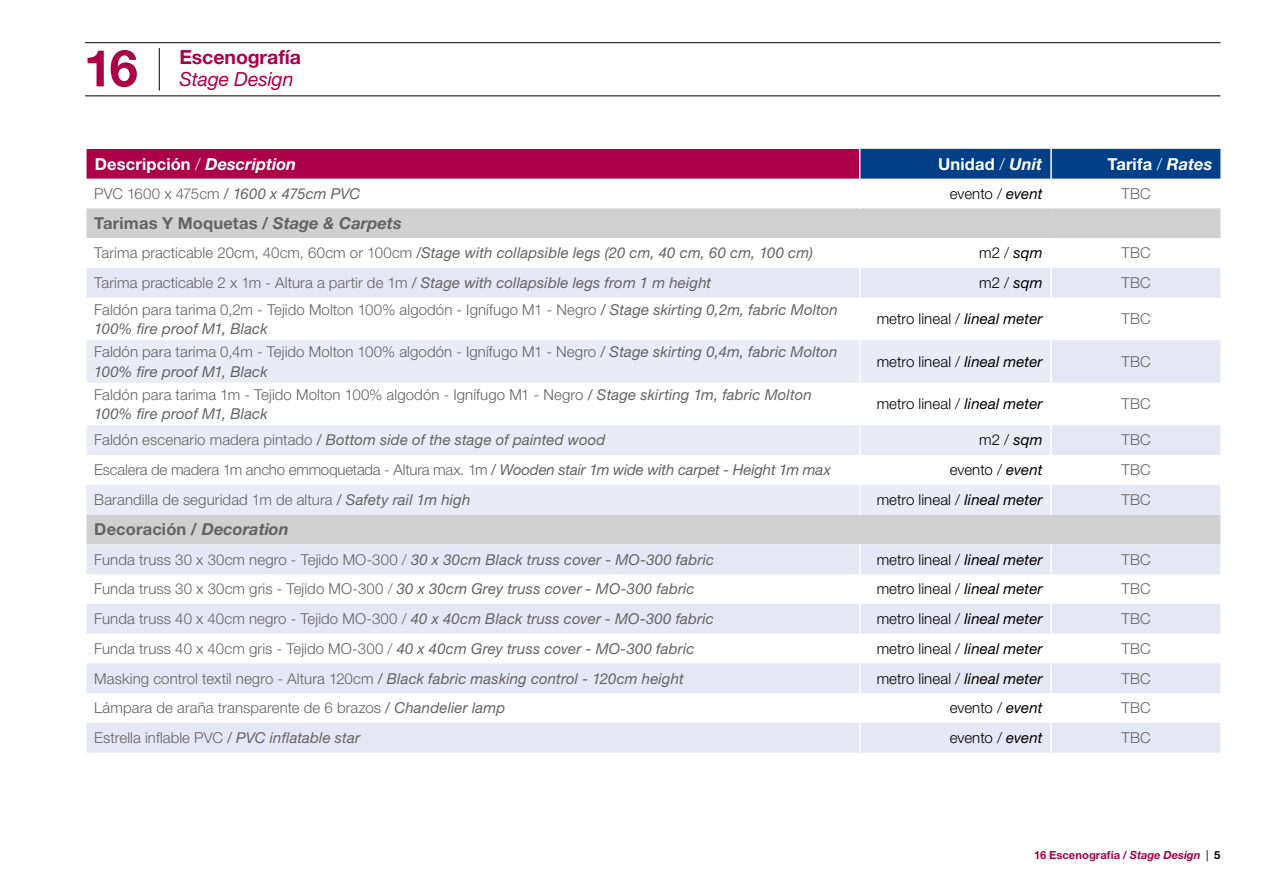
<style>
.page{position:relative;width:1263px;height:893px;background:#fff}
.page>*{position:absolute;margin:0;border:0;box-sizing:border-box;transform-origin:0 0}
.t1{font:700 51px "Helvetica Neue LT Std";color:#ac0149}
.t2{font:700 19.5px "Helvetica Neue LT Std";letter-spacing:-.005em;color:#ac0149}
.t3{font:italic 19.5px "Helvetica Neue LT Std";letter-spacing:-.005em;color:#ac0149}
.t4{font:700 16.5px "Helvetica Neue LT Std";letter-spacing:.01em;color:#646363}
.t5{font:700 16.5px "Helvetica Neue LT Std";letter-spacing:.01em;color:#fff}
.t6{font:300 15px/19.5px "Helvetica Neue LT Std";letter-spacing:.005em;color:#646363}
.t7{font:300 15px "Helvetica Neue LT Std";letter-spacing:.005em;color:#000}
.t8{font:italic 15px "Helvetica Neue LT Std";letter-spacing:.01em;color:#646363}
.t9{font:300 15px "Helvetica Neue LT Std";letter-spacing:-.015em;color:#646363}
.t10{font:italic 15px "Helvetica Neue LT Std";letter-spacing:-.01em;color:#646363}
.t11{font:700 11.25px "Helvetica Neue LT Std";letter-spacing:.005em;color:#ac0149}
.s1{font-weight:300}
.s2{font-style:italic}
.s3{font-weight:300;font-style:normal}
.s4{font-weight:400;font-style:italic}
.s5{font-weight:400;color:#000}
.s6{color:#000}
</style>
<div class="page">
<hr style="left:85px;top:96px;width:1135px;height:1px;background:#000">
<hr style="left:159px;top:48px;width:1px;height:43px;background:#000">
<hr style="left:85px;top:42px;width:1135px;height:1px;background:#000">
<div style="left:86px;top:149px;width:774px;height:30px;background:#ac0149"></div>
<div style="left:87px;top:208px;width:1133px;height:30px;background:#d0d0d0"></div>
<svg style="left:87px;top:268px;width:1133px;height:485px;fill:#e6e7f4"></svg>
<svg style="left:87px;top:340px;width:963px;height:174px;fill:#eaebf7"></svg>
<hr style="left:85px;top:149px;width:2px;height:30px;background:#fff">
<div style="left:859px;top:149px;width:362px;height:30px;background:#033f86"></div>
<hr style="left:859px;top:268px;width:1px;height:30px;background:#fff">
<hr style="left:1050px;top:268px;width:2px;height:30px;background:#fff">
<hr style="left:859px;top:298px;width:1px;height:42px;background:#fff">
<hr style="left:1050px;top:298px;width:2px;height:42px;background:#fff">
<hr style="left:859px;top:340px;width:1px;height:43px;background:#fff">
<hr style="left:1050px;top:340px;width:2px;height:43px;background:#fff">
<hr style="left:859px;top:383px;width:1px;height:42px;background:#fff">
<hr style="left:1050px;top:383px;width:2px;height:42px;background:#fff">
<hr style="left:859px;top:425px;width:1px;height:30px;background:#fff">
<hr style="left:1050px;top:425px;width:2px;height:30px;background:#fff">
<hr style="left:859px;top:455px;width:1px;height:30px;background:#fff">
<hr style="left:1050px;top:455px;width:2px;height:30px;background:#fff">
<svg style="left:859px;top:485px;width:1px;height:29px"></svg>
<hr style="left:1050px;top:485px;width:2px;height:29px;background:#fff">
<hr style="left:859px;top:544px;width:1px;height:30px;background:#fff">
<hr style="left:1050px;top:544px;width:2px;height:30px;background:#fff">
<hr style="left:859px;top:574px;width:1px;height:30px;background:#fff">
<hr style="left:1050px;top:574px;width:2px;height:30px;background:#fff">
<hr style="left:859px;top:604px;width:1px;height:30px;background:#fff">
<hr style="left:1050px;top:604px;width:2px;height:30px;background:#fff">
<svg style="left:859px;top:634px;width:1px;height:29px"></svg>
<hr style="left:1050px;top:634px;width:2px;height:29px;background:#fff">
<hr style="left:859px;top:663px;width:1px;height:30px;background:#fff">
<hr style="left:1050px;top:663px;width:2px;height:30px;background:#fff">
<hr style="left:859px;top:693px;width:1px;height:30px;background:#fff">
<hr style="left:1050px;top:693px;width:2px;height:30px;background:#fff">
<hr style="left:859px;top:723px;width:1px;height:30px;background:#fff">
<hr style="left:1050px;top:723px;width:2px;height:30px;background:#fff">
<h1 class="t1" style="left:84px;top:37px;width:56px">16</h1>
<h2 class="t2" style="left:179px;top:45px;width:123px">Escenografía</h2>
<h2 class="t3" style="left:179px;top:68px;width:116px">Stage Design</h2>
<p class="t5" style="left:95px;top:154px;width:203px">Descripción <span class="s1">/</span> <span class="s2">Description</span></p>
<p class="t5" style="left:938px;top:154px;width:106px">Unidad <span class="s1">/</span> <span class="s2">Unit</span></p>
<p class="t5" style="left:1107px;top:154px;width:106px">Tarifa <span class="s1">/</span> <span class="s2">Rates</span></p>
<p class="t10" style="left:94px;top:184px;width:268px"><span class="s3">PVC 1600 x 475cm</span> / 1600 x 475cm PVC</p>
<p class="t7" style="left:950px;top:184px;width:94px">evento / <span class="s4">event</span></p>
<p class="t6" style="left:1121px;top:183px;width:31px">TBC</p>
<p class="t4" style="left:94px;top:213px;width:309px">Tarimas Y Moquetas / <span class="s2">Stage &amp; Carpets</span></p>
<p class="t8" style="left:94px;top:244px;width:720px"><span class="s3">Tarima practicable 20cm, 40cm, 60cm or 100cm</span> /Stage with collapsible legs (20 cm, 40 cm, 60 cm, 100 cm)</p>
<p class="t7" style="left:979px;top:244px;width:65px">m2 / <span class="s4">sqm</span></p>
<p class="t6" style="left:1122px;top:243px;width:31px">TBC</p>
<p class="t6" style="left:94px;top:273px;width:618px">Tarima practicable 2 x 1m - Altura a partir de 1m <span class="s4">/ Stage with collapsible legs from 1 m height</span></p>
<p class="t7" style="left:979px;top:274px;width:65px">m2 / <span class="s4">sqm</span></p>
<p class="t6" style="left:1122px;top:273px;width:31px">TBC</p>
<p class="t6" style="left:94px;top:299px;width:745px">Faldón para tarima 0,2m - Tejido Molton 100% algodón - Ignífugo M1 - Negro <span class="s4">/ Stage skirting 0,2m, fabric Molton<br>100% fire proof M1, Black</span></p>
<p class="t7" style="left:877px;top:310px;width:167px">metro lineal / <span class="s4">lineal meter</span></p>
<p class="t6" style="left:1122px;top:309px;width:31px">TBC</p>
<p class="t6" style="left:94px;top:342px;width:745px">Faldón para tarima 0,4m - Tejido Molton 100% algodón - Ignífugo M1 - Negro <span class="s4">/ Stage skirting 0,4m, fabric Molton<br>100% fire proof M1, Black</span></p>
<p class="t7" style="left:877px;top:352px;width:167px">metro lineal / <span class="s4">lineal meter</span></p>
<p class="t6" style="left:1122px;top:351px;width:31px">TBC</p>
<p class="t6" style="left:94px;top:384px;width:719px">Faldón para tarima 1m - Tejido Molton 100% algodón - Ignífugo M1 - Negro <span class="s4">/ Stage skirting 1m, fabric Molton<br>100% fire proof M1, Black</span></p>
<p class="t7" style="left:877px;top:395px;width:167px">metro lineal / <span class="s4">lineal meter</span></p>
<p class="t6" style="left:1122px;top:394px;width:31px">TBC</p>
<p class="t8" style="left:94px;top:431px;width:513px"><span class="s3">Faldón escenario madera pintado</span> / Bottom side of the stage of painted wood</p>
<p class="t7" style="left:979px;top:431px;width:65px">m2 / <span class="s4">sqm</span></p>
<p class="t6" style="left:1122px;top:430px;width:31px">TBC</p>
<p class="t9" style="left:94px;top:461px;width:738px">Escalera de madera 1m ancho emmoquetada - Altura max. 1m <span class="s4">/ Wooden stair 1m wide with carpet - Height 1m max</span></p>
<p class="t7" style="left:950px;top:461px;width:94px">evento / <span class="s4">event</span></p>
<p class="t6" style="left:1121px;top:460px;width:31px">TBC</p>
<p class="t6" style="left:94px;top:490px;width:378px">Barandilla de seguridad 1m de altura <span class="s4">/ Safety rail 1m high</span></p>
<p class="t7" style="left:877px;top:490px;width:167px">metro lineal / <span class="s4">lineal meter</span></p>
<p class="t6" style="left:1121px;top:490px;width:31px">TBC</p>
<p class="t4" style="left:94px;top:519px;width:196px">Decoración / <span class="s2">Decoration</span></p>
<p class="t6" style="left:94px;top:549px;width:621px">Funda truss 30 x 30cm negro - Tejido MO-300 / <span class="s4">30 x 30cm Black truss cover - MO-300 fabric</span></p>
<p class="t7" style="left:877px;top:550px;width:167px">metro lineal / <span class="s4">lineal meter</span></p>
<p class="t6" style="left:1122px;top:549px;width:31px">TBC</p>
<p class="t6" style="left:94px;top:579px;width:602px">Funda truss 30 x 30cm gris - Tejido MO-300 / <span class="s4">30 x 30cm Grey truss cover - MO-300 fabric</span></p>
<p class="t7" style="left:877px;top:580px;width:167px">metro lineal / <span class="s4">lineal meter</span></p>
<p class="t6" style="left:1122px;top:579px;width:31px">TBC</p>
<p class="t6" style="left:94px;top:609px;width:621px">Funda truss 40 x 40cm negro - Tejido MO-300 / <span class="s4">40 x 40cm Black truss cover - MO-300 fabric</span></p>
<p class="t7" style="left:877px;top:610px;width:167px">metro lineal / <span class="s4">lineal meter</span></p>
<p class="t6" style="left:1122px;top:609px;width:31px">TBC</p>
<p class="t6" style="left:94px;top:638px;width:602px">Funda truss 40 x 40cm gris - Tejido MO-300 / <span class="s4">40 x 40cm Grey truss cover - MO-300 fabric</span></p>
<p class="t7" style="left:877px;top:639px;width:167px">metro lineal / <span class="s4">lineal meter</span></p>
<p class="t6" style="left:1122px;top:638px;width:31px">TBC</p>
<p class="t8" style="left:94px;top:669px;width:591px"><span class="s3">Masking control textil negro - Altura 120cm</span> / Black fabric masking control - 120cm height</p>
<p class="t7" style="left:877px;top:669px;width:167px">metro lineal / <span class="s4">lineal meter</span></p>
<p class="t6" style="left:1122px;top:668px;width:31px">TBC</p>
<p class="t6" style="left:94px;top:698px;width:413px">Lámpara de araña transparente de 6 brazos <span class="s4">/ Chandelier lamp</span></p>
<p class="t7" style="left:950px;top:699px;width:94px">evento / <span class="s4">event</span></p>
<p class="t6" style="left:1121px;top:698px;width:31px">TBC</p>
<p class="t6" style="left:94px;top:728px;width:267px">Estrella inflable PVC <span class="s4">/ PVC inflatable star</span></p>
<p class="t7" style="left:950px;top:729px;width:94px">evento / <span class="s4">event</span></p>
<p class="t6" style="left:1121px;top:728px;width:31px">TBC</p>
<p class="t11" style="left:1034px;top:847px;width:188px">16 Escenografía / <span class="s2">Stage Design</span> <span class="s5">|</span> <span class="s6">5</span></p>
</div>
